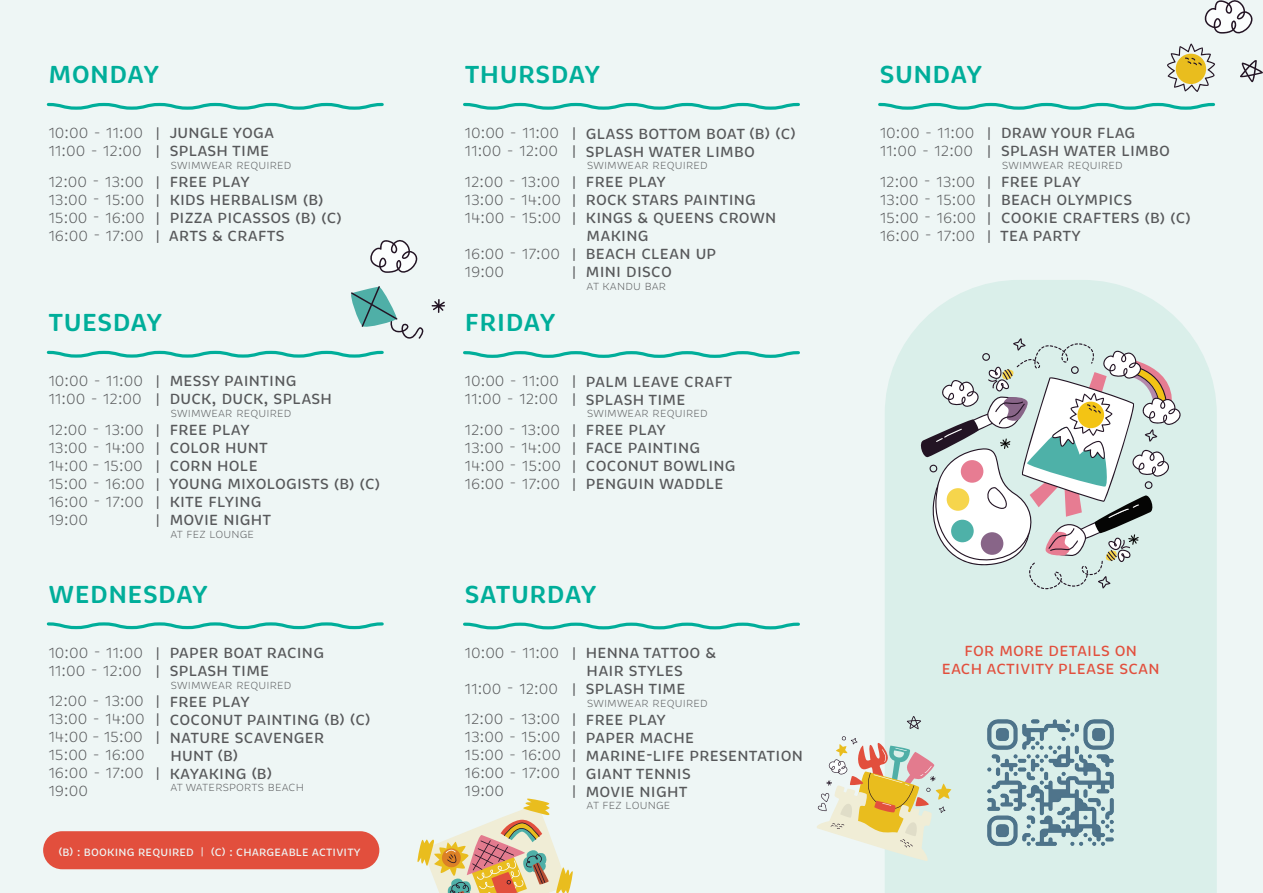
<style>
.page{position:relative;width:1263px;height:893px;background:#eef6f5}
.page>*{position:absolute;margin:0;border:0;box-sizing:border-box;transform-origin:0 0}
.t1{font:600 25.2px "Brevia";letter-spacing:.015em;color:#00ae9a}
.t2{font:500 15px/18px "Brevia";letter-spacing:.015em;color:#57585a}
.t3{font:300 15px/18px "Brevia";color:#57585a}
.t4{font:500 15px/18px "Brevia";letter-spacing:.015em;color:#e24f3d;text-align:center}
.t5{font:500 10.8px "Brevia";letter-spacing:.015em;color:#eef6f5}
.t6{font:300 10.5px "Brevia";letter-spacing:.015em;color:#57585a}
</style>
<div class="page">
<svg style="left:885px;top:280px;width:332px;height:613px;background:#dbefea"></svg>
<svg style="left:46px;top:102px;width:338px;height:8px"></svg>
<svg style="left:463px;top:102px;width:337px;height:8px"></svg>
<svg style="left:878px;top:102px;width:338px;height:8px"></svg>
<svg style="left:463px;top:351px;width:337px;height:7px"></svg>
<svg style="left:463px;top:622px;width:337px;height:8px"></svg>
<svg style="left:46px;top:350px;width:338px;height:8px"></svg>
<svg style="left:46px;top:622px;width:338px;height:8px"></svg>
<svg style="left:917px;top:338px;width:267px;height:251px;background:#ced9d4"></svg>
<div style="left:43px;top:831px;width:336px;height:38px;background:#e24f3d;border-radius:19px"></div>
<img style="left:980px;top:712px;width:141px;height:141px">
<svg style="left:1240px;top:60px;width:23px;height:22px"></svg>
<svg style="left:1167px;top:44px;width:48px;height:48px"></svg>
<svg style="left:1204px;top:0;width:49px;height:34px"></svg>
<svg style="left:432px;top:299px;width:13px;height:14px"></svg>
<svg style="left:370px;top:240px;width:48px;height:33px"></svg>
<svg style="left:351px;top:286px;width:73px;height:53px"></svg>
<svg style="left:417px;top:798px;width:156px;height:95px"></svg>
<svg style="left:907px;top:716px;width:14px;height:13px"></svg>
<svg style="left:817px;top:736px;width:134px;height:126px"></svg>
<h1 class="t1" style="left:49px;top:59px;width:112px">MONDAY</h1>
<p class="t3" style="left:48px;top:124px;width:96px">10:00 - 11:00<br>11:00 - 12:00</p>
<p class="t3" style="left:48px;top:173px;width:98px;text-align:justify">12:00 - 13:00<br>13:00 - 15:00<br>15:00 - 16:00<br>16:00 - 17:00</p>
<p class="t2" style="left:156px;top:124px;width:120px">| JUNGLE YOGA | SPLASH TIME</p>
<p class="t6" style="left:171px;top:159px;width:122px">SWIMWEAR REQUIRED</p>
<p class="t2" style="left:156px;top:173px;width:188px">| FREE PLAY<br>| KIDS HERBALISM (B)<br>| PIZZA PICASSOS (B) (C) | ARTS &amp; CRAFTS</p>
<h1 class="t1" style="left:49px;top:307px;width:115px">TUESDAY</h1>
<p class="t3" style="left:48px;top:372px;width:96px">10:00 - 11:00<br>11:00 - 12:00</p>
<p class="t3" style="left:48px;top:421px;width:98px">12:00 - 13:00<br>13:00 - 14:00<br>14:00 – 15:00<br>15:00 - 16:00<br>16:00 - 17:00<br>19:00</p>
<p class="t2" style="left:156px;top:372px;width:178px">| MESSY PAINTING<br>| DUCK, DUCK, SPLASH</p>
<p class="t6" style="left:171px;top:407px;width:122px">SWIMWEAR REQUIRED</p>
<p class="t2" style="left:156px;top:421px;width:226px">| FREE PLAY<br>| COLOR HUNT<br>| CORN HOLE<br>| YOUNG MIXOLOGISTS (B) (C) | KITE FLYING<br>| MOVIE NIGHT</p>
<p class="t6" style="left:170px;top:528px;width:85px">AT FEZ LOUNGE</p>
<h1 class="t1" style="left:49px;top:578px;width:161px">WEDNESDAY</h1>
<p class="t3" style="left:48px;top:644px;width:96px">10:00 - 11:00<br>11:00 - 12:00</p>
<p class="t3" style="left:48px;top:692px;width:98px">12:00 - 13:00<br>13:00 - 14:00<br>14:00 – 15:00<br>15:00 - 16:00<br>16:00 - 17:00<br>19:00</p>
<p class="t2" style="left:156px;top:644px;width:170px">| PAPER BOAT RACING | SPLASH TIME</p>
<p class="t6" style="left:171px;top:679px;width:122px">SWIMWEAR REQUIRED</p>
<p class="t2" style="left:156px;top:693px;width:95px">| FREE PLAY</p>
<p class="t2" style="left:156px;top:711px;width:216px">| COCONUT PAINTING (B) (C)</p>
<p class="t2" style="left:156px;top:729px;width:170px">| NATURE SCAVENGER</p>
<p class="t2" style="left:170px;top:747px;width:69px">HUNT (B)</p>
<p class="t2" style="left:156px;top:765px;width:118px">| KAYAKING (B)</p>
<p class="t6" style="left:170px;top:781px;width:135px">AT WATERSPORTS BEACH</p>
<p class="t5" style="left:58px;top:845px;width:304px">(B) : BOOKING REQUIRED | (C) : CHARGEABLE ACTIVITY</p>
<h1 class="t1" style="left:465px;top:59px;width:137px">THURSDAY</h1>
<p class="t3" style="left:465px;top:124px;width:96px">10:00 - 11:00<br>11:00 - 12:00</p>
<p class="t3" style="left:465px;top:173px;width:98px;text-align:justify">12:00 - 13:00<br>13:00 - 14:00<br>14:00 - 15:00</p>
<p class="t3" style="left:465px;top:245px;width:97px">16:00 - 17:00<br>19:00</p>
<h1 class="t1" style="left:465px;top:307px;width:92px">FRIDAY</h1>
<p class="t2" style="left:572px;top:125px;width:225px">| GLASS BOTTOM BOAT (B) (C) | SPLASH WATER LIMBO</p>
<p class="t6" style="left:587px;top:159px;width:122px">SWIMWEAR REQUIRED</p>
<p class="t2" style="left:572px;top:173px;width:95px">| FREE PLAY</p>
<p class="t2" style="left:572px;top:191px;width:185px">| ROCK STARS PAINTING</p>
<p class="t2" style="left:572px;top:209px;width:206px">| KINGS &amp; QUEENS CROWN</p>
<p class="t2" style="left:587px;top:227px;width:63px">MAKING</p>
<p class="t2" style="left:572px;top:245px;width:146px">| BEACH CLEAN UP</p>
<p class="t2" style="left:572px;top:263px;width:101px">| MINI DISCO</p>
<p class="t6" style="left:587px;top:280px;width:81px">AT KANDU BAR</p>
<p class="t3" style="left:465px;top:372px;width:96px">10:00 - 11:00<br>11:00 - 12:00</p>
<p class="t3" style="left:465px;top:421px;width:98px;text-align:justify">12:00 - 13:00<br>13:00 - 14:00<br>14:00 - 15:00<br>16:00 - 17:00</p>
<p class="t2" style="left:572px;top:373px;width:162px">| PALM LEAVE CRAFT | SPLASH TIME</p>
<p class="t6" style="left:587px;top:407px;width:122px">SWIMWEAR REQUIRED</p>
<p class="t2" style="left:572px;top:421px;width:165px">| FREE PLAY<br>| FACE PAINTING<br>| COCONUT BOWLING | PENGUIN WADDLE</p>
<h1 class="t1" style="left:465px;top:579px;width:133px">SATURDAY</h1>
<p class="t3" style="left:465px;top:644px;width:96px">10:00 - 11:00</p>
<p class="t3" style="left:465px;top:674px;width:97px;line-height:30.6px">11:00 - 12:00<br>12:00 - 13:00</p>
<p class="t3" style="left:465px;top:729px;width:98px;text-align:justify">13:00 - 15:00<br>15:00 - 16:00<br>16:00 - 17:00<br>19:00</p>
<p class="t2" style="left:572px;top:644px;width:145px">| HENNA TATTOO &amp;</p>
<p class="t2" style="left:587px;top:662px;width:98px">HAIR STYLES</p>
<p class="t2" style="left:572px;top:680px;width:115px">| SPLASH TIME</p>
<p class="t6" style="left:587px;top:697px;width:122px">SWIMWEAR REQUIRED</p>
<p class="t2" style="left:572px;top:711px;width:232px">| FREE PLAY<br>| PAPER MACHE<br>| MARINE-LIFE PRESENTATION | GIANT TENNIS<br>| MOVIE NIGHT</p>
<p class="t6" style="left:587px;top:799px;width:85px">AT FEZ LOUNGE</p>
<h1 class="t1" style="left:880px;top:59px;width:104px">SUNDAY</h1>
<p class="t3" style="left:880px;top:124px;width:96px">10:00 - 11:00<br>11:00 - 12:00</p>
<p class="t3" style="left:880px;top:173px;width:98px;text-align:justify">12:00 - 13:00<br>13:00 - 15:00<br>15:00 - 16:00<br>16:00 - 17:00</p>
<p class="t2" style="left:987px;top:124px;width:184px">| DRAW YOUR FLAG<br>| SPLASH WATER LIMBO</p>
<p class="t6" style="left:1002px;top:159px;width:122px">SWIMWEAR REQUIRED</p>
<p class="t2" style="left:987px;top:173px;width:205px">| FREE PLAY<br>| BEACH OLYMPICS<br>| COOKIE CRAFTERS (B) (C) | TEA PARTY</p>
<p class="t4" style="left:942px;top:642px;width:219px">FOR MORE DETAILS ON<br>EACH ACTIVITY PLEASE SCAN</p>
</div>
